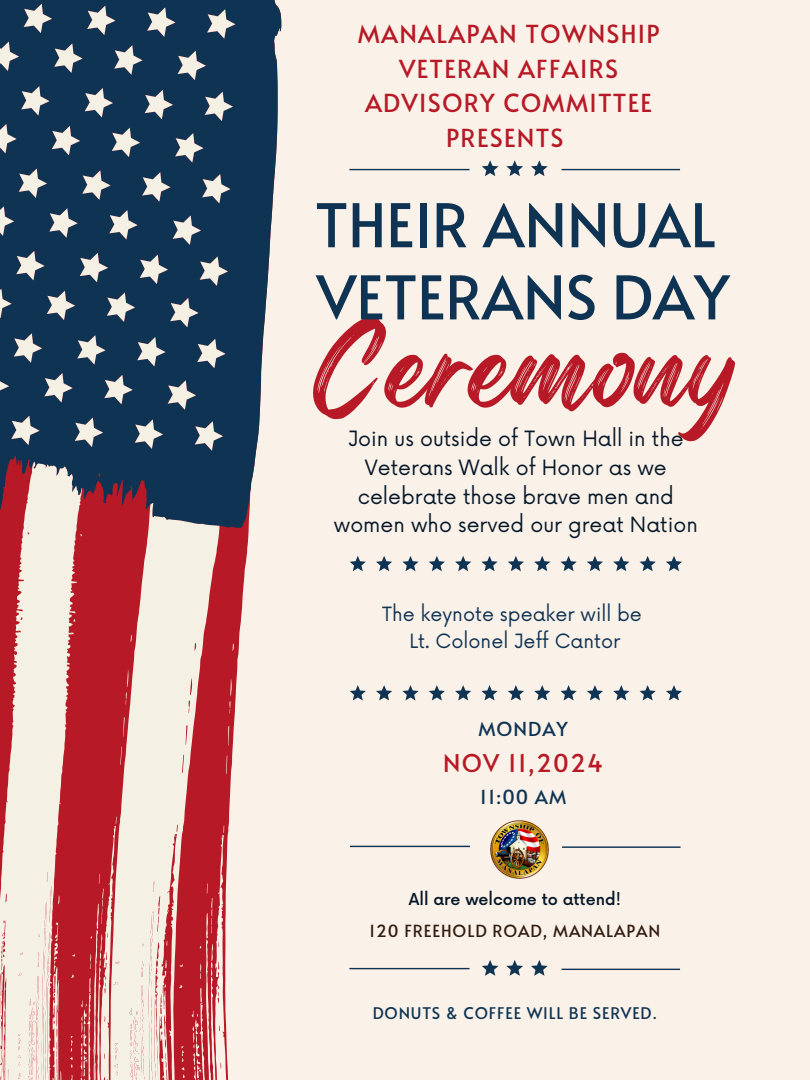
<style>
.page{position:relative;width:810px;height:1080px;background:#faf2e9}
.page>*{position:absolute;margin:0;border:0;box-sizing:border-box;transform-origin:0 0}
.t1{font:106.5px "Regular Brush";color:#b71a26}
.t2{font:60px/72.2px "Alata";color:#0f3353}
.t3{font:24.81px/34.7px "Alata";letter-spacing:.05em;color:#b71a26;text-align:center}
.t4{font:24.38px "Alata";letter-spacing:.05em;color:#b71a26}
.t5{font:20.56px/28.6px "Now";color:#061728;text-align:center}
.t6{font:19.25px "Alata";letter-spacing:.05em;color:#0f3353}
.t7{font:19.19px/26.8px "Now";color:#0f3353;text-align:center}
.t8{font:16.69px "Alata";letter-spacing:.05em;color:#321d10}
.t9{font:16.06px "Alata";letter-spacing:.05em;color:#0f3353}
.t10{font:500 16.06px "Now";color:#061728}
</style>
<div class="page">
<svg style="left:666px;top:556px;width:16px;height:15px"></svg>
<svg style="left:640px;top:556px;width:16px;height:15px"></svg>
<svg style="left:613px;top:556px;width:16px;height:15px"></svg>
<svg style="left:587px;top:556px;width:16px;height:15px"></svg>
<svg style="left:560px;top:556px;width:17px;height:15px"></svg>
<svg style="left:534px;top:556px;width:16px;height:15px"></svg>
<svg style="left:508px;top:556px;width:16px;height:15px"></svg>
<svg style="left:481px;top:556px;width:17px;height:15px"></svg>
<svg style="left:455px;top:556px;width:16px;height:15px"></svg>
<svg style="left:429px;top:556px;width:16px;height:15px"></svg>
<svg style="left:402px;top:556px;width:17px;height:15px"></svg>
<svg style="left:376px;top:556px;width:16px;height:15px"></svg>
<svg style="left:350px;top:556px;width:16px;height:15px"></svg>
<svg style="left:506px;top:960px;width:17px;height:16px"></svg>
<svg style="left:531px;top:960px;width:17px;height:16px"></svg>
<svg style="left:482px;top:960px;width:16px;height:16px"></svg>
<hr style="left:349px;top:968px;width:121px;height:1px;background:#0f3353">
<hr style="left:562px;top:969px;width:118px;height:1px;background:#0f3353">
<svg style="left:513px;top:820px;width:13px;height:1px"></svg>
<svg style="left:666px;top:685px;width:16px;height:15px"></svg>
<svg style="left:640px;top:685px;width:16px;height:15px"></svg>
<svg style="left:613px;top:685px;width:16px;height:15px"></svg>
<svg style="left:587px;top:685px;width:16px;height:15px"></svg>
<svg style="left:560px;top:685px;width:17px;height:15px"></svg>
<svg style="left:534px;top:685px;width:16px;height:15px"></svg>
<svg style="left:508px;top:685px;width:16px;height:15px"></svg>
<svg style="left:481px;top:685px;width:17px;height:15px"></svg>
<svg style="left:455px;top:685px;width:16px;height:15px"></svg>
<svg style="left:429px;top:685px;width:16px;height:15px"></svg>
<svg style="left:402px;top:685px;width:17px;height:15px"></svg>
<svg style="left:376px;top:685px;width:16px;height:15px"></svg>
<svg style="left:350px;top:685px;width:16px;height:15px"></svg>
<hr style="left:350px;top:846px;width:120px;height:1px;background:#0f3353">
<hr style="left:562px;top:846px;width:119px;height:2px;background:#0f3353">
<svg style="left:506px;top:160px;width:17px;height:16px"></svg>
<svg style="left:531px;top:160px;width:17px;height:16px"></svg>
<svg style="left:482px;top:160px;width:16px;height:16px"></svg>
<hr style="left:349px;top:169px;width:121px;height:1px;background:#0f3353">
<hr style="left:562px;top:169px;width:118px;height:1px;background:#0f3353">
<svg style="left:238px;top:0;width:44px;height:531px;fill:#0f3353"></svg>
<svg style="left:0;top:0;width:238px;height:1080px"></svg>
<img style="left:490px;top:821px;width:58px;height:58px">
<p class="t3" style="left:358px;top:16px;width:303px">MANALAPAN TOWNSHIP<br>VETERAN AFFAIRS<br>ADVISORY COMMITTEE<br>PRESENTS</p>
<p class="t2" style="left:315px;top:187px;width:416px">THEIR ANNUAL<br>VETERANS DAY</p>
<p class="t1" style="left:309px;top:282px;width:430px">Ceremony</p>
<p class="t5" style="left:334px;top:426px;width:366px">Join us outside of Town Hall in the<br>Veterans Walk of Honor as we celebrate those brave men and women who served our great Nation</p>
<h1 class="t7" style="left:382px;top:602px;width:261px">The keynote speaker will be<br>Lt. Colonel Jeff Cantor</h1>
<p class="t6" style="left:478px;top:715px;width:91px">MONDAY</p>
<p class="t4" style="left:443px;top:745px;width:161px">NOV 11,2024</p>
<p class="t6" style="left:480px;top:783px;width:88px">11:00 AM</p>
<h2 class="t10" style="left:409px;top:891px;width:214px">All are welcome to attend!</h2>
<p class="t8" style="left:369px;top:919px;width:293px">120 FREEHOLD ROAD, MANALAPAN</p>
<h5 class="t9" style="left:373px;top:1001px;width:286px">DONUTS &amp; COFFEE WILL BE SERVED.</h5>
</div>
